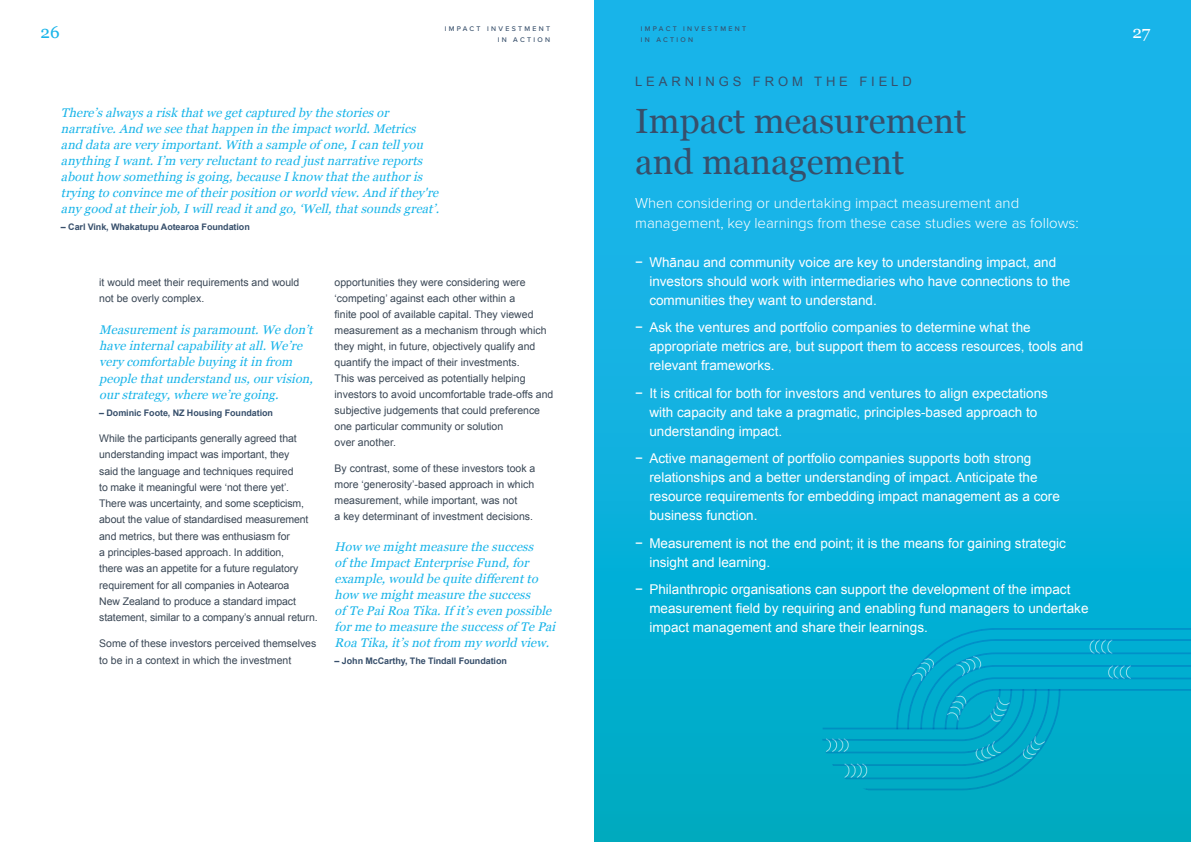
<style>
.page{position:relative;width:1191px;height:842px;background:#fff}
.page>*{position:absolute;margin:0;border:0;box-sizing:border-box;transform-origin:0 0}
.t1{font:35px/41px "Georgia";color:#374f6b}
.t2{font:17px "Georgia";color:#18b4e9}
.t3{font:17px "Georgia";color:#fff}
.t4{font:300 15px/20px "Proxima Nova";color:#fff}
.t5{font:13.5px/19px "Arial";color:#fff}
.t6{font:13px "Arial";letter-spacing:.3em;color:#374f6b}
.t7{font:italic 12.5px/16px "Georgia";letter-spacing:.01em;color:#18b4e9}
.t8{font:10.5px/16.3px "Arial";color:#3a4755}
.t9{font:700 9px "Arial";letter-spacing:-.01em;color:#374f6b}
.t10{font:500 7px/11px "Proxima Nova";letter-spacing:.33em;color:#374f6b}
</style>
<div class="page">
<div style="left:594px;top:0;width:597px;height:842px;background:linear-gradient(to bottom,#1fb6f1,#00acc7)"></div>
<svg style="left:822px;top:627px;width:369px;height:164px;background:#01aacb"></svg>
<h2 class="t2" style="left:41px;top:20px;width:21px">26</h2>
<p class="t10" style="left:445px;top:23px;width:107px">IMPACT INVESTMENT</p>
<p class="t10" style="left:498px;top:34px;width:54px">IN ACTION</p>
<p class="t7" style="left:61px;top:104px;width:383px">There’salwaysariskthatwegetcaptured bythestoriesor narrative.And weseethathappen in theimpactworld.Metrics and dataareveryimportant.With asampleof one,Ican tellyou anythingIwant.I’m veryreluctanttoread justnarrativereports abouthow somethingisgoing,becauseIknow thattheauthoris tryingtoconvincemeof theirposition orworld view.And if they're anygood attheirjob,Iwillread itand go,‘Well,thatsoundsgreat’.</p>
<p class="t9" style="left:61px;top:221px;width:190px">– Carl Vink, Whakatupu Aotearoa Foundation</p>
<p class="t8" style="left:99px;top:274px;width:202px">it would meet their requirements and would not be overly complex.</p>
<p class="t7" style="left:99px;top:321px;width:219px;line-height:16.3px">Measurementisparamount.Wedon’t haveinternalcapabilityatall.We’re verycomfortablebuyingitin from peoplethatunderstand us,ourvision, ourstrategy,wherewe’regoing.</p>
<p class="t9" style="left:99px;top:407px;width:175px">– Dominic Foote, NZ Housing Foundation</p>
<p class="t8" style="left:99px;top:430px;width:220px">While the participants generally agreed that understanding impact was important, they<br>said the language and techniques required<br>to make it meaningful were ‘not there yet’.<br>There was uncertainty, and some scepticism, about the value of standardised measurement and metrics, but there was enthusiasm for<br>a principles-based approach. In addition,<br>there was an appetite for a future regulatory requirement for all companies in Aotearoa<br>New Zealand to produce a standard impact statement, similar to a company’s annual return.</p>
<p class="t8" style="left:99px;top:635px;width:219px">Some of these investors perceived themselves to be in a context in which the investment</p>
<p class="t8" style="left:334px;top:274px;width:220px;line-height:16px">opportunities they were considering were ‘competing’ against each other within a<br>finite pool of available capital. They viewed measurement as a mechanism through which they might, in future, objectively qualify and quantify the impact of their investments.<br>This was perceived as potentially helping investors to avoid uncomfortable trade-offs and subjective judgements that could preference one particular community or solution<br>over another.</p>
<p class="t8" style="left:334px;top:460px;width:202px;line-height:16px">By contrast, some of these investors took a more ‘generosity’-based approach in which measurement, while important, was not<br>a key determinant of investment decisions.</p>
<p class="t7" style="left:334px;top:538px;width:226px">How wemightmeasurethesuccess<br>of theImpactEnterpriseFund,for example,would bequitedifferentto how wemightmeasurethesuccess<br>of TePaiRoaTika.If it’seven possible formetomeasurethesuccessof TePai RoaTika,it’snotfrom myworld view.</p>
<p class="t9" style="left:334px;top:654px;width:174px">– John McCarthy, The Tindall Foundation</p>
<p class="t10" style="left:641px;top:23px;width:107px">IMPACT INVESTMENT<br>IN ACTION</p>
<h2 class="t3" style="left:1132px;top:20px;width:20px">27</h2>
<p class="t6" style="left:635px;top:73px;width:278px">LEARNINGS FROM THE FIELD</p>
<h1 class="t1" style="left:635px;top:99px;width:332px">Impact measurement and management</h1>
<h3 class="t4" style="left:635px;top:193px;width:445px">When considering or undertaking impact measurement and management, key learnings from these case studies were as follows:</h3>
<p class="t5" style="left:649px;top:253px;width:422px;text-indent:-14px">− Whānau and community voice are key to understanding impact, and investors should work with intermediaries who have connections to the communities they want to understand.</p>
<p class="t5" style="left:649px;top:318px;width:435px;text-indent:-14px">− Ask the ventures and portfolio companies to determine what the appropriate metrics are, but support them to access resources, tools and relevant frameworks.</p>
<p class="t5" style="left:649px;top:384px;width:400px;text-indent:-14px">− It is critical for both for investors and ventures to align expectations with capacity and take a pragmatic, principles-based approach to understanding impact.</p>
<p class="t5" style="left:649px;top:449px;width:412px;text-indent:-14px">− Active management of portfolio companies supports both strong relationships and a better understanding of impact. Anticipate the resource requirements for embedding impact management as a core business function.</p>
<p class="t5" style="left:649px;top:534px;width:418px;text-indent:-14px">− Measurement is not the end point; it is the means for gaining strategic insight and learning.</p>
<p class="t5" style="left:649px;top:580px;width:440px;text-indent:-14px">− Philanthropic organisations can support the development of the impact measurement field by requiring and enabling fund managers to undertake impact management and share their learnings.</p>
</div>
